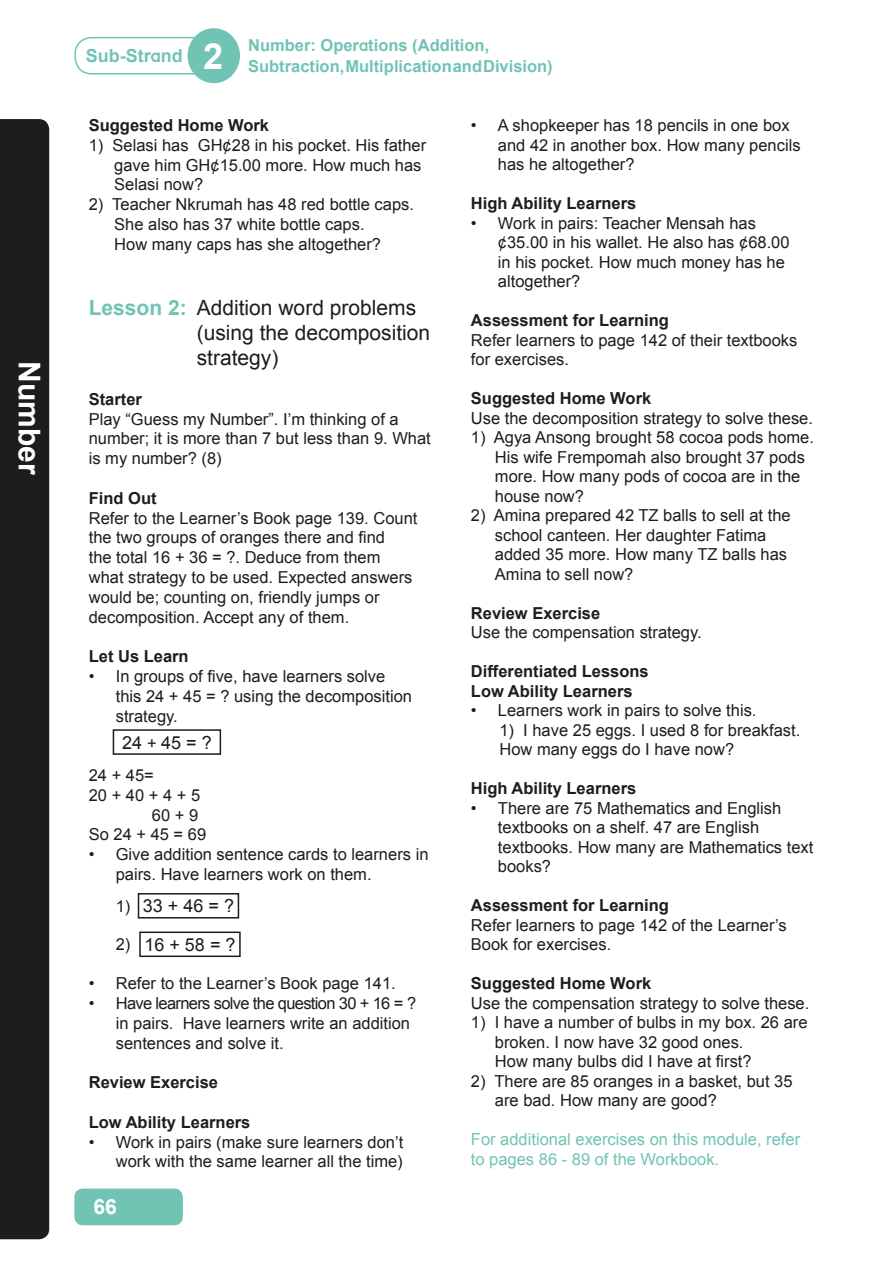
<style>
.page{position:relative;width:893px;height:1263px;background:#fff}
.page>*{position:absolute;margin:0;border:0;box-sizing:border-box;transform-origin:0 0}
.t1{font:700 30px "Preschool";color:#fff}
.t2{font:21px/25.2px "Arial";color:#1d1d1b}
.t3{font:700 21px "Preschool";color:#fff}
.t4{font:18px/38.5px "Arial";color:#1d1d1b}
.t5{font:700 18px "Preschool";color:#71c3b4}
.t6{font:16.5px/19.5px "Arial";color:#1d1d1b}
.t7{font:700 16.5px/19.5px "Arial";color:#1d1d1b}
.t8{font:16.5px/19.8px "Arial";color:#71c3b4}
.t9{font:700 16.5px "Arial";color:#71c3b4}
.t10{font:700 16.5px "Preschool";color:#71c3b4}
.s1{font-size:36px;color:#fff}
.s2{font-family:"Arial"}
.s3{font-weight:700;color:#71c3b4}
.s4{font-size:16.5px}
</style>
<div class="page">
<div style="left:0;top:119px;width:49px;height:1120px;background:#1d1d1b"></div>
<div style="left:74px;top:1188px;width:109px;height:37px;background:#71c3b4;border-radius:9px"></div>
<div style="left:74px;top:37px;width:159px;height:38px;border:2px solid #71c3b4;border-radius:16px"></div>
<div style="left:188px;top:28px;width:52px;height:55px;background:#71c3b4;border-radius:50%"></div>
<div style="left:113px;top:729px;width:108px;height:26px;border:2px solid #1d1d1b"></div>
<div style="left:138px;top:893px;width:101px;height:25px;border:2px solid #1d1d1b"></div>
<div style="left:139px;top:931px;width:102px;height:26px;border:2px solid #1d1d1b"></div>
<h1 class="t1" style="left:49px;top:361px;width:115px;rotate:90deg">Number</h1>
<p class="t5" style="left:86px;top:44px;width:139px">Sub-Strand <span class="s1">2</span></p>
<p class="t10" style="left:248px;top:35px;width:243px">Number: Operations <span class="s2">(Addition,</span></p>
<p class="t9" style="left:248px;top:56px;width:306px">Subtraction, Multiplication and Division)</p>
<p class="t7" style="left:89px;top:116px;width:182px">Suggested Home Work</p>
<p class="t6" style="left:114px;top:135px;width:313px;text-indent:-25px">1) Selasi has GH¢28 in his pocket. His father gave him GH¢15.00 more. How much has<br>Selasi now?</p>
<p class="t6" style="left:114px;top:195px;width:301px;text-indent:-25px">2) Teacher Nkrumah has 48 red bottle caps.<br>She also has 37 white bottle caps.<br>How many caps has she altogether?</p>
<p class="t2" style="left:197px;top:295px;width:235px;text-indent:-108px"><span class="s3">Lesson 2:</span> Addition word problems (using the decomposition strategy)</p>
<p class="t7" style="left:89px;top:390px;width:55px">Starter</p>
<p class="t6" style="left:89px;top:409px;width:344px">Play “Guess my Number”. I’m thinking of a number; it is more than 7 but less than 9. What is my number? (8)</p>
<p class="t7" style="left:89px;top:489px;width:69px">Find Out</p>
<p class="t6" style="left:89px;top:508px;width:330px">Refer to the Learner’s Book page 139. Count the two groups of oranges there and find<br>the total 16 + 36 = ?. Deduce from them what strategy to be used. Expected answers would be; counting on, friendly jumps or decomposition. Accept any of them.</p>
<p class="t7" style="left:89px;top:647px;width:101px">Let Us Learn</p>
<p class="t6" style="left:116px;top:666px;width:298px;text-indent:-27px">• In groups of five, have learners solve this 24 + 45 = ? using the decomposition strategy.</p>
<p class="t4" style="left:122px;top:723px;width:91px">24 <span class="s4">+</span> 45 = ?</p>
<p class="t6" style="left:89px;top:765px;width:67px">24 + 45=</p>
<p class="t6" style="left:89px;top:785px;width:113px">20 + 40 + 4 + 5</p>
<p class="t6" style="left:152px;top:805px;width:48px">60 + 9</p>
<p class="t6" style="left:89px;top:825px;width:119px">So 24 + 45 = 69</p>
<p class="t6" style="left:116px;top:845px;width:314px;text-indent:-27px">• Give addition sentence cards to learners in pairs. Have learners work on them.</p>
<p class="t6" style="left:116px;top:896px;width:16px">1)</p>
<p class="t6" style="left:116px;top:934px;width:16px">2)</p>
<p class="t6" style="left:89px;top:974px;width:309px">• Refer to the Learner’s Book page 141.</p>
<p class="t6" style="left:116px;top:993px;width:302px;text-indent:-27px">• Have learners solve the question 30 + 16 = ? in pairs. Have learners write an addition sentences and solve it.</p>
<p class="t7" style="left:89px;top:1073px;width:131px">Review Exercise</p>
<p class="t7" style="left:89px;top:1113px;width:163px">Low Ability Learners</p>
<p class="t6" style="left:89px;top:1132px;width:316px;text-align:right">• Work in pairs (make sure learners don’t work with the same learner all the time)</p>
<p class="t4" style="left:143px;top:887px;width:94px">33 + 46 = ?<br>16 + 58 = ?</p>
<p class="t3" style="left:93px;top:1193px;width:25px">66</p>
<p class="t6" style="left:498px;top:116px;width:304px;text-indent:-27px">• A shopkeeper has 18 pencils in one box and 42 in another box. How many pencils has he altogether?</p>
<p class="t7" style="left:471px;top:194px;width:167px">High Ability Learners</p>
<p class="t6" style="left:498px;top:213px;width:293px;text-indent:-27px">• Work in pairs: Teacher Mensah has ¢35.00 in his wallet. He also has ¢68.00 in his pocket. How much money has he altogether?</p>
<p class="t7" style="left:471px;top:311px;width:200px">Assessment for Learning</p>
<p class="t6" style="left:471px;top:330px;width:328px">Refer learners to page 142 of their textbooks for exercises.</p>
<p class="t7" style="left:471px;top:389px;width:182px">Suggested Home Work</p>
<p class="t6" style="left:471px;top:408px;width:344px">Use the decomposition strategy to solve these.</p>
<p class="t6" style="left:495px;top:428px;width:321px;text-indent:-24px">1) Agya Ansong brought 58 cocoa pods home.<br>His wife Frempomah also brought 37 pods more. How many pods of cocoa are in the house now?</p>
<p class="t6" style="left:495px;top:506px;width:297px;text-indent:-24px">2) Amina prepared 42 TZ balls to sell at the school canteen. Her daughter Fatima added 35 more. How many TZ balls has<br>Amina to sell now?</p>
<p class="t7" style="left:471px;top:604px;width:131px">Review Exercise</p>
<p class="t6" style="left:471px;top:623px;width:232px">Use the compensation strategy.</p>
<p class="t7" style="left:471px;top:662px;width:179px">Differentiated Lessons<br>Low Ability Learners</p>
<p class="t6" style="left:471px;top:701px;width:287px">• Learners work in pairs to solve this.</p>
<p class="t6" style="left:499px;top:720px;width:302px">1) I have 25 eggs. I used 8 for breakfast.<br>How many eggs do I have now?</p>
<p class="t7" style="left:471px;top:779px;width:167px">High Ability Learners</p>
<p class="t6" style="left:498px;top:798px;width:317px;text-indent:-27px">• There are 75 Mathematics and English textbooks on a shelf. 47 are English textbooks. How many are Mathematics text books?</p>
<p class="t7" style="left:471px;top:896px;width:200px">Assessment for Learning</p>
<p class="t6" style="left:471px;top:915px;width:317px">Refer learners to page 142 of the Learner’s<br>Book for exercises.</p>
<p class="t7" style="left:471px;top:974px;width:182px">Suggested Home Work</p>
<p class="t6" style="left:471px;top:993px;width:340px">Use the compensation strategy to solve these.</p>
<p class="t6" style="left:495px;top:1013px;width:314px;text-indent:-24px">1) I have a number of bulbs in my box. 26 are broken. I now have 32 good ones.<br>How many bulbs did I have at first?</p>
<p class="t6" style="left:495px;top:1071px;width:299px;text-indent:-24px">2) There are 85 oranges in a basket, but 35 are bad. How many are good?</p>
<p class="t8" style="left:471px;top:1130px;width:331px">For additional exercises on this module, refer to pages 86 - 89 of the Workbook.</p>
</div>
